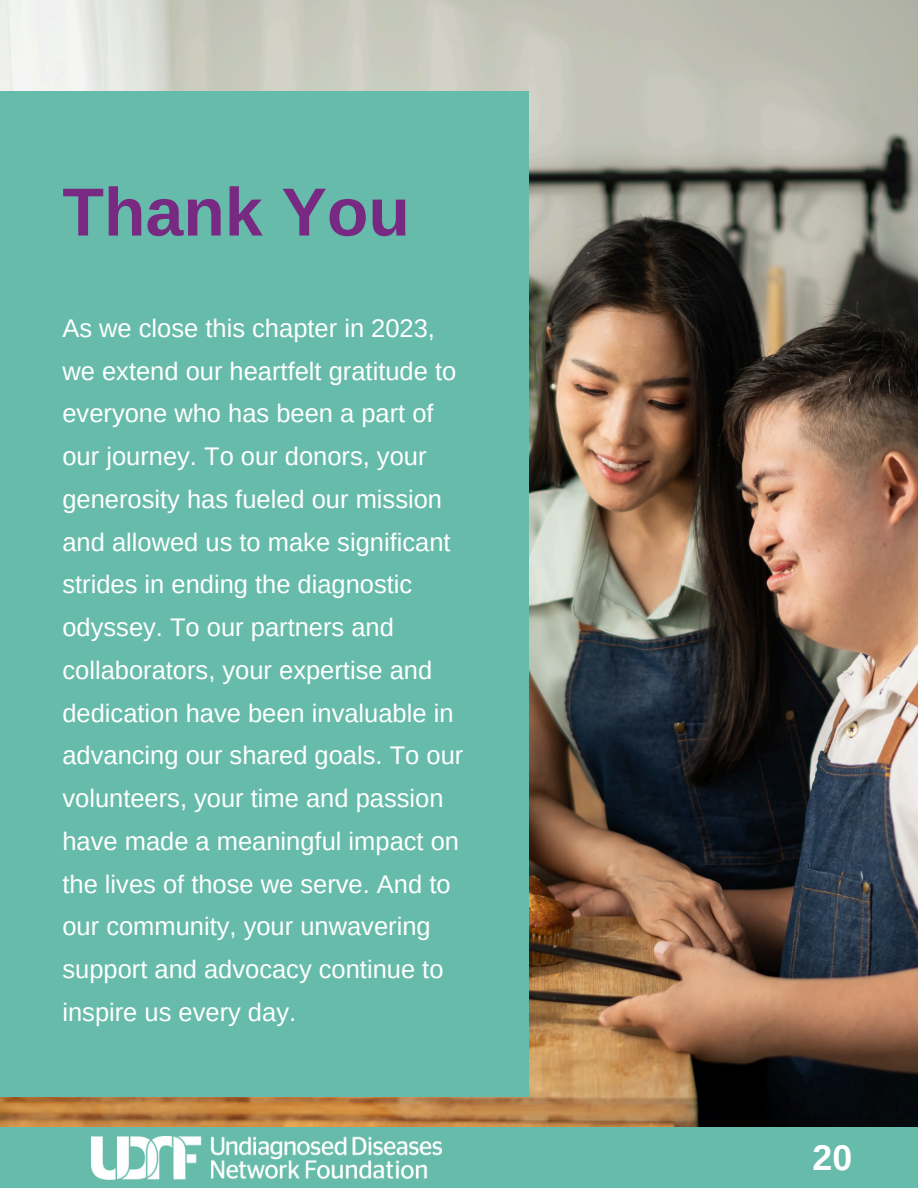
<style>
.page{position:relative;width:918px;height:1188px;background:#fff}
.page>*{position:absolute;margin:0;border:0;box-sizing:border-box;transform-origin:0 0}
.t1{font:700 67.95px "Arimo";color:#782982}
.t2{font:700 35.7px "Arimo";color:#fff}
.t3{font:25.5px/42.8px "Arimo";color:#fff}
</style>
<div class="page">
<img style="left:0;top:0;width:918px;height:1128px">
<div style="left:0;top:92px;width:528px;height:1004px;background:#6ba"></div>
<div style="left:0;top:1128px;width:918px;height:60px;background:#6ba"></div>
<img style="left:92px;top:1137px;width:350px;height:42px">
<h1 class="t1" style="left:62px;top:174px;width:349px">Thank You</h1>
<p class="t3" style="left:62px;top:307px;width:402px">As we close this chapter in 2023, we extend our heartfelt gratitude to everyone who has been a part of our journey. To our donors, your generosity has fueled our mission and allowed us to make significant strides in ending the diagnostic odyssey. To our partners and collaborators, your expertise and dedication have been invaluable in advancing our shared goals. To our volunteers, your time and passion have made a meaningful impact on the lives of those we serve. And to our community, your unwavering support and advocacy continue to inspire us every day.</p>
<p class="t2" style="left:813px;top:1138px;width:41px">20</p>
</div>
